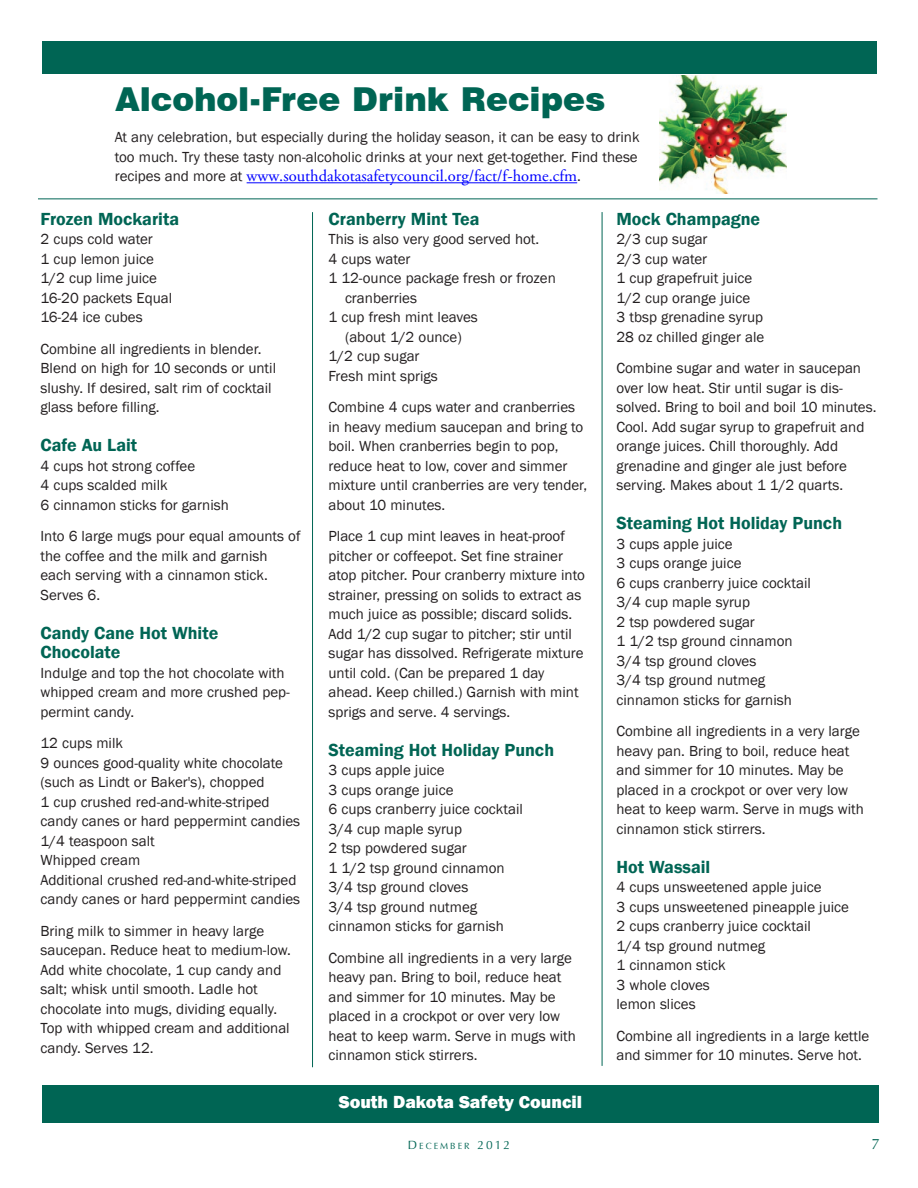
<style>
.page{position:relative;width:918px;height:1188px;background:#fff}
.page>*{position:absolute;margin:0;border:0;box-sizing:border-box;transform-origin:0 0}
.t1{font:900 33px "Swiss 721 BT";color:#006554}
.t2{font:18px/19.5px "Franklin Gothic Demi";color:#006554}
.t3{font:800 18px "Franklin Gothic";color:#fff}
.t4{font:16.5px "Adobe Garamond";color:#00f}
.t5{font:15px/19.5px "Franklin Gothic";color:#231f20}
.t6{font:15px "Optima LT Std";color:#006554}
.t7{font:9px "Optima LT Std";letter-spacing:.22em;color:#006554}
.s1{font-family:"Franklin Gothic";font-size:15px;color:#231f20}
.s2{font-size:12px}
</style>
<div class="page">
<div style="left:42px;top:41px;width:835px;height:33px;background:#006554"></div>
<hr style="left:247px;top:182px;width:330px;height:1px;background:#00f">
<hr style="left:312px;top:212px;width:1px;height:855px;background:#006554">
<hr style="left:602px;top:212px;width:1px;height:854px;background:#006554">
<hr style="left:38px;top:199px;width:840px;height:1px;background:#006554">
<div style="left:42px;top:1085px;width:837px;height:37px;background:#006554"></div>
<img style="left:659px;top:76px;width:128px;height:118px">
<h1 class="t1" style="left:115px;top:79px;width:491px">Alcohol-Free Drink Recipes</h1>
<p class="t5" style="left:115px;top:128px;width:526px">At any celebration, but especially during the holiday season, it can be easy to drink too much. Try these tasty non-alcoholic drinks at your next get-together. Find these</p>
<p class="t4" style="left:115px;top:167px;width:468px"><span class="s1">recipes and more at</span> www.southdakotasafetycouncil.org/fact/f-home.cfm<span class="s1">.</span></p>
<p class="t2" style="left:41px;top:209px;width:140px">Frozen Mockarita</p>
<p class="t5" style="left:40px;top:230px;width:133px">2 cups cold water<br>1 cup lemon juice<br>1/2 cup lime juice<br>16-20 packets Equal<br>16-24 ice cubes</p>
<p class="t5" style="left:40px;top:339px;width:237px">Combine all ingredients in blender.<br>Blend on high for 10 seconds or until slushy. If desired, salt rim of cocktail glass before filling.</p>
<p class="t2" style="left:40px;top:436px;width:98px">Cafe Au Lait</p>
<p class="t5" style="left:40px;top:456px;width:190px">4 cups hot strong coffee<br>4 cups scalded milk<br>6 cinnamon sticks for garnish</p>
<p class="t5" style="left:40px;top:527px;width:262px">Into 6 large mugs pour equal amounts of the coffee and the milk and garnish each serving with a cinnamon stick.<br>Serves 6.</p>
<p class="t2" style="left:40px;top:623px;width:179px">Candy Cane Hot White<br>Chocolate</p>
<p class="t5" style="left:40px;top:663px;width:251px">Indulge and top the hot chocolate with whipped cream and more crushed pep&shy;permint candy.</p>
<p class="t5" style="left:40px;top:734px;width:261px">12 cups milk<br>9 ounces good-quality white chocolate (such as Lindt or Baker's), chopped<br>1 cup crushed red-and-white-striped candy canes or hard peppermint candies<br>1/4 teaspoon salt<br>Whipped cream<br>Additional crushed red-and-white-striped candy canes or hard peppermint candies</p>
<p class="t5" style="left:40px;top:921px;width:252px">Bring milk to simmer in heavy large saucepan. Reduce heat to medium-low.<br>Add white chocolate, 1 cup candy and salt; whisk until smooth. Ladle hot chocolate into mugs, dividing equally.<br>Top with whipped cream and additional candy. Serves 12.</p>
<p class="t2" style="left:328px;top:209px;width:153px">Cranberry Mint Tea</p>
<p class="t5" style="left:328px;top:230px;width:212px">This is also very good served hot.</p>
<p class="t5" style="left:328px;top:249px;width:83px">4 cups water</p>
<p class="t5" style="left:328px;top:269px;width:229px">1 12-ounce package fresh or frozen</p>
<p class="t5" style="left:345px;top:288px;width:73px">cranberries</p>
<p class="t5" style="left:328px;top:308px;width:151px">1 cup fresh mint leaves</p>
<p class="t5" style="left:345px;top:327px;width:118px">(about 1/2 ounce)</p>
<p class="t5" style="left:328px;top:347px;width:93px">1/2 cup sugar</p>
<p class="t5" style="left:328px;top:366px;width:111px">Fresh mint sprigs</p>
<p class="t5" style="left:328px;top:398px;width:260px">Combine 4 cups water and cranberries in heavy medium saucepan and bring to boil. When cranberries begin to pop, reduce heat to low, cover and simmer mixture until cranberries are very tender, about 10 minutes.</p>
<p class="t5" style="left:328px;top:527px;width:258px">Place 1 cup mint leaves in heat-proof pitcher or coffeepot. Set fine strainer atop pitcher. Pour cranberry mixture into strainer, pressing on solids to extract as much juice as possible; discard solids.<br>Add 1/2 cup sugar to pitcher; stir until sugar has dissolved. Refrigerate mixture until cold. (Can be prepared 1 day ahead. Keep chilled.) Garnish with mint sprigs and serve. 4 servings.</p>
<p class="t2" style="left:328px;top:740px;width:227px">Steaming Hot Holiday Punch</p>
<p class="t5" style="left:328px;top:761px;width:196px">3 cups apple juice<br>3 cups orange juice<br>6 cups cranberry juice cocktail<br>3/4 cup maple syrup<br>2 tsp powdered sugar<br>1 1/2 tsp ground cinnamon<br>3/4 tsp ground cloves<br>3/4 tsp ground nutmeg cinnamon sticks for garnish</p>
<p class="t5" style="left:328px;top:948px;width:249px">Combine all ingredients in a very large heavy pan. Bring to boil, reduce heat and simmer for 10 minutes. May be placed in a crockpot or over very low heat to keep warm. Serve in mugs with cinnamon stick stirrers.</p>
<p class="t3" style="left:339px;top:1091px;width:245px">South Dakota Safety Council</p>
<p class="t7" style="left:408px;top:1142px;width:104px"><span class="s2">D</span>ECEMBER <span class="s2">2012</span></p>
<p class="t2" style="left:616px;top:209px;width:145px">Mock Champagne</p>
<p class="t5" style="left:616px;top:230px;width:149px">2/3 cup sugar<br>2/3 cup water<br>1 cup grapefruit juice<br>1/2 cup orange juice<br>3 tbsp grenadine syrup<br>28 oz chilled ginger ale</p>
<p class="t5" style="left:616px;top:359px;width:261px">Combine sugar and water in saucepan over low heat. Stir until sugar is dis&shy;solved. Bring to boil and boil 10 minutes.<br>Cool. Add sugar syrup to grapefruit and orange juices. Chill thoroughly. Add grenadine and ginger ale just before serving. Makes about 1 1/2 quarts.</p>
<p class="t2" style="left:616px;top:514px;width:227px">Steaming Hot Holiday Punch</p>
<p class="t5" style="left:616px;top:534px;width:196px">3 cups apple juice<br>3 cups orange juice<br>6 cups cranberry juice cocktail<br>3/4 cup maple syrup<br>2 tsp powdered sugar<br>1 1/2 tsp ground cinnamon<br>3/4 tsp ground cloves<br>3/4 tsp ground nutmeg cinnamon sticks for garnish</p>
<p class="t5" style="left:616px;top:722px;width:249px">Combine all ingredients in a very large heavy pan. Bring to boil, reduce heat and simmer for 10 minutes. May be placed in a crockpot or over very low heat to keep warm. Serve in mugs with cinnamon stick stirrers.</p>
<p class="t2" style="left:616px;top:857px;width:95px">Hot Wassail</p>
<p class="t5" style="left:616px;top:878px;width:234px">4 cups unsweetened apple juice<br>3 cups unsweetened pineapple juice<br>2 cups cranberry juice cocktail<br>1/4 tsp ground nutmeg<br>1 cinnamon stick<br>3 whole cloves<br>lemon slices</p>
<p class="t5" style="left:616px;top:1026px;width:254px">Combine all ingredients in a large kettle and simmer for 10 minutes. Serve hot.</p>
<p class="t6" style="left:871px;top:1138px;width:10px">7</p>
</div>
